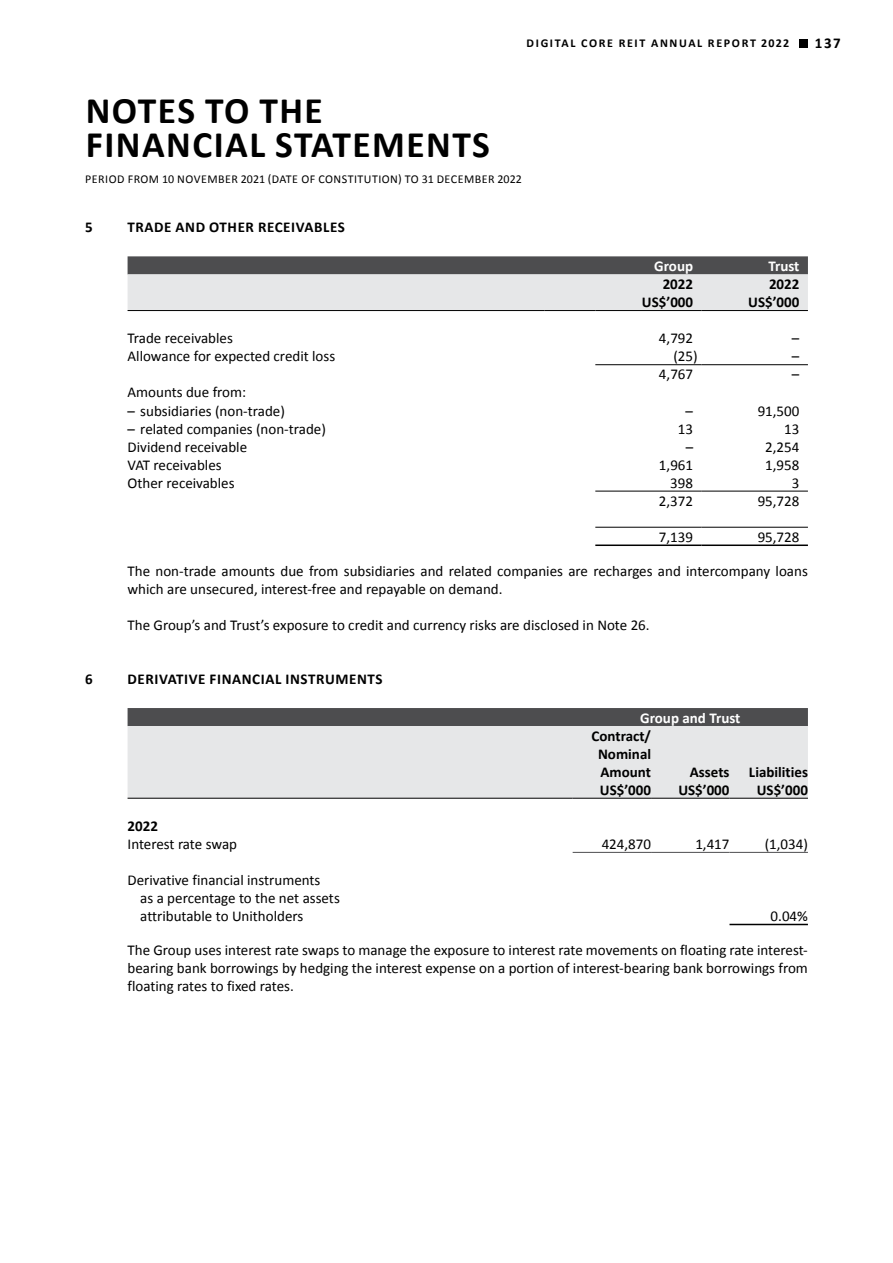
<style>
.page{position:relative;width:893px;height:1263px;background:#fff}
.page>*{position:absolute;margin:0;border:0;box-sizing:border-box;transform-origin:0 0}
.t1{font:700 37.5px/34.5px "Calibri";letter-spacing:.04em;color:#000}
.t2{font:15px/18px "Calibri";color:#000}
.t3{font:700 15px/18px "Calibri";color:#000;text-align:center}
.t4{font:700 15px "Calibri";letter-spacing:.04em;color:#000}
.t5{font:700 15px "Calibri";color:#fff}
.t6{font:12px "Calibri";letter-spacing:.04em;color:#000}
.t7{font:700 12px "Calibri";letter-spacing:.14em;color:#000}
</style>
<div class="page">
<div style="left:800px;top:39px;width:8px;height:8px;background:#000"></div>
<svg style="left:128px;top:256px;width:680px;height:54px;background:#b3b4b5"></svg>
<hr style="left:128px;top:310px;width:416px;height:1px;background:#000">
<hr style="left:544px;top:310px;width:51px;height:1px;background:#000">
<hr style="left:595px;top:310px;width:107px;height:1px;background:#000">
<hr style="left:702px;top:310px;width:106px;height:1px;background:#000">
<hr style="left:595px;top:364px;width:107px;height:1px;background:#000">
<hr style="left:702px;top:364px;width:106px;height:1px;background:#000">
<hr style="left:595px;top:491px;width:107px;height:1px;background:#000">
<hr style="left:702px;top:491px;width:106px;height:1px;background:#000">
<hr style="left:595px;top:527px;width:107px;height:1px;background:#000">
<hr style="left:702px;top:527px;width:106px;height:1px;background:#000">
<hr style="left:595px;top:544px;width:107px;height:2px;background:#000">
<hr style="left:702px;top:544px;width:106px;height:2px;background:#000">
<div style="left:128px;top:708px;width:680px;height:18px;background:#4d4d4f"></div>
<div style="left:128px;top:726px;width:680px;height:72px;background:#e6e7e8"></div>
<hr style="left:128px;top:798px;width:445px;height:1px;background:#000">
<hr style="left:573px;top:798px;width:78px;height:1px;background:#000">
<hr style="left:651px;top:798px;width:78px;height:1px;background:#000">
<hr style="left:729px;top:798px;width:79px;height:1px;background:#000">
<hr style="left:729px;top:924px;width:79px;height:1px;background:#000">
<hr style="left:573px;top:852px;width:78px;height:1px;background:#4d4d4f">
<hr style="left:651px;top:852px;width:78px;height:1px;background:#4d4d4f">
<hr style="left:729px;top:852px;width:79px;height:1px;background:#4d4d4f">
<p class="t7" style="left:527px;top:35px;width:264px">DIGITAL CORE REIT ANNUAL REPORT 2022</p>
<p class="t3" style="left:815px;top:34px;width:27px">137</p>
<h1 class="t1" style="left:86px;top:93px;width:406px">NOTES TO THE<br>FINANCIAL STATEMENTS</h1>
<p class="t6" style="left:85px;top:172px;width:438px">PERIOD FROM 10 NOVEMBER 2021 (DATE OF CONSTITUTION) TO 31 DECEMBER 2022</p>
<p class="t3" style="left:85px;top:218px;width:9px">5</p>
<p class="t4" style="left:128px;top:218px;width:219px">TRADE AND OTHER RECEIVABLES</p>
<p class="t5" style="left:654px;top:256px;width:40px">Group</p>
<p class="t5" style="left:768px;top:256px;width:33px">Trust</p>
<p class="t3" style="left:663px;top:275px;width:32px">2022</p>
<p class="t3" style="left:769px;top:275px;width:32px">2022</p>
<p class="t3" style="left:642px;top:293px;width:53px">US$’000</p>
<p class="t3" style="left:748px;top:293px;width:53px">US$’000</p>
<p class="t2" style="left:128px;top:329px;width:107px">Trade receivables</p>
<p class="t2" style="left:659px;top:329px;width:36px">4,792</p>
<p class="t2" style="left:792px;top:329px;width:9px">–</p>
<p class="t2" style="left:128px;top:347px;width:209px">Allowance for expected credit loss</p>
<p class="t2" style="left:673px;top:347px;width:26px">(25)</p>
<p class="t2" style="left:792px;top:347px;width:9px">–</p>
<p class="t2" style="left:659px;top:365px;width:36px">4,767</p>
<p class="t2" style="left:792px;top:365px;width:9px">–</p>
<p class="t2" style="left:128px;top:383px;width:120px">Amounts due from:</p>
<p class="t2" style="left:128px;top:402px;width:159px">– subsidiaries (non-trade)</p>
<p class="t2" style="left:686px;top:402px;width:9px">–</p>
<p class="t2" style="left:758px;top:402px;width:43px">91,500</p>
<p class="t2" style="left:128px;top:420px;width:200px">– related companies (non-trade)</p>
<p class="t2" style="left:678px;top:420px;width:17px">13</p>
<p class="t2" style="left:784px;top:420px;width:17px">13</p>
<p class="t2" style="left:128px;top:438px;width:121px">Dividend receivable</p>
<p class="t2" style="left:686px;top:438px;width:9px">–</p>
<p class="t2" style="left:765px;top:438px;width:36px">2,254</p>
<p class="t2" style="left:128px;top:456px;width:96px">VAT receivables</p>
<p class="t2" style="left:659px;top:456px;width:36px">1,961</p>
<p class="t2" style="left:765px;top:456px;width:36px">1,958</p>
<p class="t2" style="left:128px;top:474px;width:109px">Other receivables</p>
<p class="t2" style="left:670px;top:474px;width:24px">398</p>
<p class="t2" style="left:792px;top:474px;width:9px">3</p>
<p class="t2" style="left:659px;top:492px;width:36px">2,372</p>
<p class="t2" style="left:758px;top:492px;width:43px">95,728</p>
<p class="t2" style="left:659px;top:528px;width:36px">7,139</p>
<p class="t2" style="left:758px;top:528px;width:43px">95,728</p>
<p class="t2" style="left:128px;top:562px;width:682px">The non-trade amounts due from subsidiaries and related companies are recharges and intercompany loans which are unsecured, interest-free and repayable on demand.</p>
<p class="t2" style="left:128px;top:616px;width:524px">The Group’s and Trust’s exposure to credit and currency risks are disclosed in Note 26.</p>
<p class="t3" style="left:85px;top:670px;width:9px">6</p>
<p class="t4" style="left:128px;top:669px;width:256px">DERIVATIVE FINANCIAL INSTRUMENTS</p>
<p class="t5" style="left:640px;top:708px;width:102px">Group and Trust</p>
<p class="t3" style="left:592px;top:727px;width:61px">Contract/<br>Nominal<br>Amount</p>
<p class="t3" style="left:690px;top:763px;width:41px">Assets</p>
<p class="t3" style="left:749px;top:763px;width:60px">Liabilities</p>
<p class="t3" style="left:600px;top:781px;width:53px">US$’000</p>
<p class="t3" style="left:678px;top:781px;width:53px">US$’000</p>
<p class="t3" style="left:757px;top:781px;width:53px">US$’000</p>
<p class="t3" style="left:128px;top:817px;width:32px">2022</p>
<p class="t2" style="left:128px;top:835px;width:111px">Interest rate swap</p>
<p class="t2" style="left:602px;top:835px;width:51px">424,870</p>
<p class="t2" style="left:695px;top:835px;width:36px">1,417</p>
<p class="t2" style="left:765px;top:835px;width:45px">(1,034)</p>
<p class="t2" style="left:140px;top:871px;width:201px;text-indent:-13px">Derivative financial instruments<br>as a percentage to the net assets attributable to Unitholders</p>
<p class="t2" style="left:771px;top:907px;width:39px">0.04%</p>
<p class="t2" style="left:128px;top:941px;width:682px;text-align:justify">The Group uses interest rate swaps to manage the exposure to interest rate movements on floating rate interest&shy;bearing bank borrowings by hedging the interest expense on a portion of interest-bearing bank borrowings from floating rates to fixed rates.</p>
</div>
